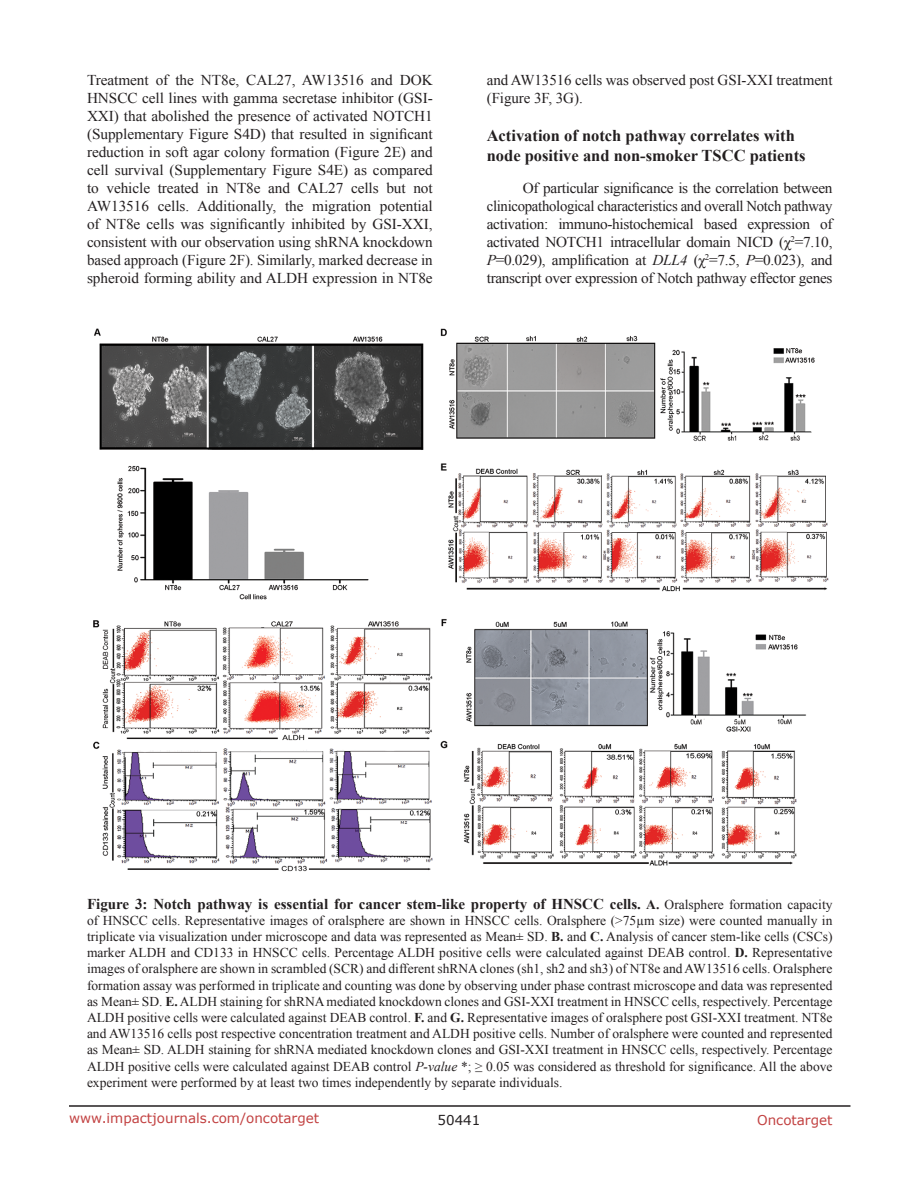
<style>
.page{position:relative;width:918px;height:1188px;background:#fff}
.page>*{position:absolute;margin:0;border:0;box-sizing:border-box;transform-origin:0 0}
.t1{font:700 16.5px/19.8px "Times New Roman";color:#231f20}
.t2{font:15px/18px "Times New Roman";letter-spacing:-.005em;color:#231f20;text-align:justify}
.t3{font:700 15px "Times New Roman";color:#231f20}
.t4{font:13.5px/16.2px "Times New Roman";color:#231f20;text-align:justify}
.t5{font:13.5px "Verdana";color:#c24141}
.t6{font:13.5px "Verdana";color:#231f20}
.s1{font-style:italic}
.s2{font-size:13.5px}
.s3{font-weight:400;font-size:13.5px}
.s4{font-weight:700}
</style>
<div class="page">
<hr style="left:69px;top:1105px;width:781px;height:2px;background:#231f20">
<img style="left:93px;top:328px;width:736px;height:544px">
<p class="t2" style="left:87px;top:71px;width:347px">Treatment of the NT8e, CAL27, AW13516 and DOK HNSCC cell lines with gamma secretase inhibitor (GSI-XXI) that abolished the presence of activated NOTCH1 (Supplementary Figure S4D) that resulted in significant reduction in soft agar colony formation (Figure 2E) and cell survival (Supplementary Figure S4E) as compared to vehicle treated in NT8e and CAL27 cells but not AW13516 cells. Additionally, the migration potential of NT8e cells was significantly inhibited by GSI-XXI, consistent with our observation using shRNA knockdown based approach (Figure 2F). Similarly, marked decrease in spheroid forming ability and ALDH expression in NT8e</p>
<p class="t2" style="left:487px;top:71px;width:347px">and AW13516 cells was observed post GSI-XXI treatment (Figure 3F, 3G).</p>
<p class="t1" style="left:487px;top:125px;width:320px">Activation of notch pathway correlates with node positive and non-smoker TSCC patients</p>
<p class="t2" style="left:487px;top:178px;width:347px;text-indent:36px">Of particular significance is the correlation between clinicopathological characteristics and overall Notch pathway activation: immuno-histochemical based expression of activated NOTCH1 intracellular domain NICD (χ<sup>2</sup>=7.10, <span class="s1">P</span>=0.029), amplification at <span class="s1">DLL4</span> (χ<sup>2</sup>=7.5, <span class="s1">P</span>=0.023), and transcript over expression of Notch pathway effector genes</p>
<p class="t3" style="left:87px;top:893px;width:747px">Figure 3: Notch pathway is essential for cancer stem-like property of HNSCC cells. <span class="s2">A.</span> <span class="s3">Oralsphere formation capacity</span></p>
<p class="t4" style="left:87px;top:912px;width:747px">of HNSCC cells. Representative images of oralsphere are shown in HNSCC cells. Oralsphere (&gt;75µm size) were counted manually in triplicate via visualization under microscope and data was represented as Mean± SD. <span class="s4">B.</span> and <span class="s4">C.</span> Analysis of cancer stem-like cells (CSCs) marker ALDH and CD133 in HNSCC cells. Percentage ALDH positive cells were calculated against DEAB control. <span class="s4">D.</span> Representative images of oralsphere are shown in scrambled (SCR) and different shRNA clones (sh1, sh2 and sh3) of NT8e and AW13516 cells. Oralsphere formation assay was performed in triplicate and counting was done by observing under phase contrast microscope and data was represented as Mean± SD. <span class="s4">E.</span> ALDH staining for shRNA mediated knockdown clones and GSI-XXI treatment in HNSCC cells, respectively. Percentage ALDH positive cells were calculated against DEAB control. <span class="s4">F.</span> and <span class="s4">G.</span> Representative images of oralsphere post GSI-XXI treatment. NT8e and AW13516 cells post respective concentration treatment and ALDH positive cells. Number of oralsphere were counted and represented as Mean± SD. ALDH staining for shRNA mediated knockdown clones and GSI-XXI treatment in HNSCC cells, respectively. Percentage ALDH positive cells were calculated against DEAB control <span class="s1">P-value</span> *; ≥ 0.05 was considered as threshold for significance. All the above experiment were performed by at least two times independently by separate individuals.</p>
<p class="t5" style="left:69px;top:1109px;width:252px">www.impactjournals.com/oncotarget</p>
<p class="t6" style="left:438px;top:1111px;width:44px">50441</p>
<p class="t5" style="left:757px;top:1111px;width:77px">Oncotarget</p>
</div>
